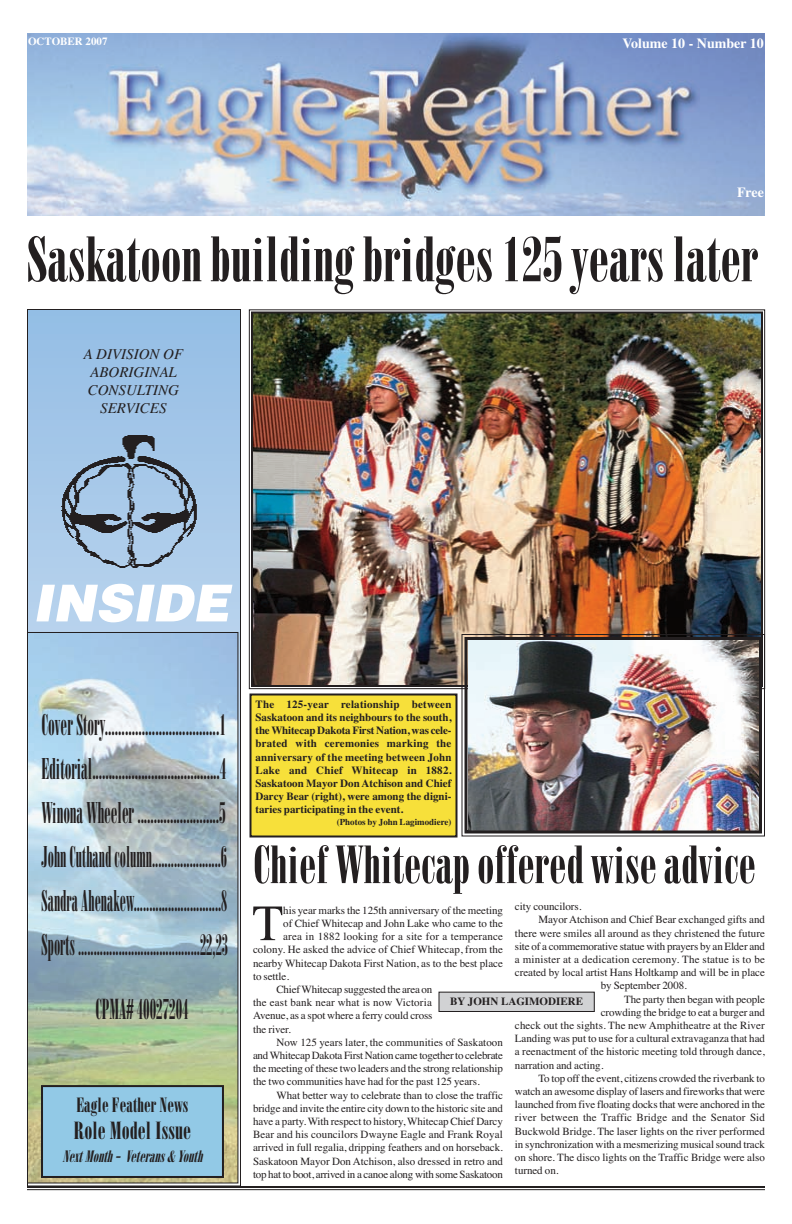
<style>
.page{position:relative;width:792px;height:1224px;background:#fff}
.page>*{position:absolute;margin:0;border:0;box-sizing:border-box;transform-origin:0 0}
.t1{font:62px "Bodoni Poster Compressed";color:#231f20}
.t2{font:52px "Bodoni Poster Compressed";color:#231f20}
.t3{font:italic 900 51px "Helvetica";letter-spacing:.005em;color:#fff}
.t4{font:50.8px "Times";color:#231f20}
.t5{font:29px/44px "Bodoni Poster Compressed";color:#231f20;text-align:justify;scale:.7 1}
.t6{font:28px "Bodoni Poster Compressed";color:#231f20;scale:.7 1}
.t7{font:24px "Bodoni Poster Compressed";color:#231f20}
.t8{font:20px "Bodoni Poster Compressed";color:#231f20}
.t9{font:italic 16px "Bodoni Poster Compressed";color:#231f20}
.t10{font:italic 15px/18px "Times";color:#231f20;text-align:center}
.t11{font:700 14px "Times";color:#fff}
.t12{font:11px "Times";letter-spacing:-.005em;color:#231f20}
.t13{font:700 11px/13.2px "Times";color:#231f20;text-align:justify}
.t14{font:11px "Times";letter-spacing:.015em;color:#231f20}
.t15{font:700 11px "Times";color:#fff}
.t16{font:700 9px "Times";color:#231f20}
</style>
<div class="page">
<hr style="left:27px;top:1186px;width:738px;height:2px;background:#231f20">
<hr style="left:27px;top:1189px;width:738px;height:1px;background:#231f20">
<img style="left:27px;top:33px;width:738px;height:183px">
<svg style="left:29px;top:311px;width:210px;height:873px"></svg>
<img style="left:29px;top:634px;width:207px;height:548px">
<div style="left:27px;top:632px;width:211px;height:552px;border:1px solid #231f20"></div>
<div style="left:42px;top:1086px;width:181px;height:91px;background:#92c9e6"></div>
<div style="left:41px;top:1085px;width:183px;height:93px;border:2px solid #231f20"></div>
<img style="left:50px;top:430px;width:167px;height:146px">
<div style="left:439px;top:992px;width:155px;height:20px;background:#d1d2d4"></div>
<div style="left:438px;top:992px;width:157px;height:20px;border:1px solid #231f20"></div>
<img style="left:254px;top:315px;width:506px;height:369px">
<div style="left:251px;top:312px;width:512px;height:375px;border:2px solid #231f20"></div>
<div style="left:250px;top:694px;width:206px;height:142px;background:#f7e03a"></div>
<div style="left:250px;top:694px;width:208px;height:144px;border:2px solid #231f20"></div>
<img style="left:468px;top:641px;width:290px;height:189px">
<div style="left:462px;top:634px;width:303px;height:202px;border:1px solid #231f20"></div>
<div style="left:464px;top:637px;width:298px;height:197px;border:3px solid #231f20"></div>
<p class="t15" style="left:28px;top:35px;width:81px">OCTOBER 2007</p>
<p class="t11" style="left:622px;top:34px;width:143px">Volume 10 - Number 10</p>
<p class="t11" style="left:737px;top:184px;width:28px">Free</p>
<h1 class="t1" style="left:27px;top:236px;width:733px">Saskatoon building bridges 125 years later</h1>
<h3 class="t10" style="left:84px;top:345px;width:101px">A DIVISION OF<br>ABORIGINAL<br>CONSULTING<br>SERVICES</h3>
<h3 class="t3" style="left:33px;top:574px;width:198px">INSIDE</h3>
<p class="t5" style="left:41px;top:705px;width:268px">Cover Story..................................1<br>Editorial.......................................4<br>Winona Wheeler .........................5<br>John Cuthand column......................6<br>Sandra Ahenakew............................8<br>Sports .......................................22,23</p>
<h3 class="t6" style="left:95px;top:999px;width:135px">CPMA# 40027204</h3>
<h3 class="t8" style="left:77px;top:1098px;width:113px">Eagle Feather News</h3>
<h3 class="t7" style="left:74px;top:1122px;width:119px">Role Model Issue</h3>
<h3 class="t9" style="left:63px;top:1150px;width:144px">Next Month - Veterans &amp; Youth</h3>
<p class="t13" style="left:256px;top:697px;width:198px">The 125-year relationship between Saskatoon and its neighbours to the south, the Whitecap Dakota First Nation, was cele&shy;brated with ceremonies marking the anniversary of the meeting between John Lake and Chief Whitecap in 1882.<br>Saskatoon Mayor Don Atchison and Chief Darcy Bear (right), were among the digni&shy;taries participating in the event.</p>
<p class="t16" style="left:337px;top:817px;width:116px">(Photos by John Lagimodiere)</p>
<h2 class="t2" style="left:253px;top:846px;width:504px">Chief Whitecap offered wise advice</h2>
<p class="t12" style="left:515px;top:900px;width:68px">city councilors.</p>
<p class="t12" style="left:538px;top:913px;width:228px">Mayor Atchison and Chief Bear exchanged gifts and</p>
<p class="t12" style="left:515px;top:926px;width:251px">there were smiles all around as they christened the future</p>
<p class="t12" style="left:515px;top:940px;width:251px">site of a commemorative statue with prayers by an Elder and</p>
<p class="t14" style="left:515px;top:953px;width:251px">a minister at a dedication ceremony. The statue is to be</p>
<p class="t12" style="left:515px;top:966px;width:252px">created by local artist Hans Holtkamp and will be in place</p>
<p class="t12" style="left:601px;top:979px;width:88px">by September 2008.</p>
<p class="t12" style="left:624px;top:992px;width:142px">The party then began with people</p>
<p class="t12" style="left:601px;top:1006px;width:166px">crowding the bridge to eat a burger and</p>
<p class="t12" style="left:515px;top:1019px;width:251px">check out the sights. The new Amphitheatre at the River</p>
<p class="t12" style="left:515px;top:1032px;width:252px">Landing was put to use for a cultural extravaganza that had</p>
<p class="t12" style="left:515px;top:1045px;width:251px">a reenactment of the historic meeting told through dance,</p>
<p class="t12" style="left:515px;top:1058px;width:90px">narration and acting.</p>
<p class="t12" style="left:538px;top:1072px;width:228px">To top off the event, citizens crowded the riverbank to</p>
<p class="t12" style="left:515px;top:1085px;width:251px">watch an awesome display of lasers and fireworks that were</p>
<p class="t12" style="left:515px;top:1098px;width:252px">launched from five floating docks that were anchored in the</p>
<p class="t14" style="left:515px;top:1111px;width:252px">river between the Traffic Bridge and the Senator Sid</p>
<p class="t12" style="left:515px;top:1124px;width:251px">Buckwold Bridge. The laser lights on the river performed</p>
<p class="t12" style="left:515px;top:1138px;width:251px">in synchronization with a mesmerizing musical sound track</p>
<p class="t12" style="left:515px;top:1151px;width:252px">on shore. The disco lights on the Traffic Bridge were also</p>
<p class="t12" style="left:515px;top:1164px;width:45px">turned on.</p>
<h3 class="t4" style="left:252px;top:893px;width:33px">T</h3>
<p class="t12" style="left:283px;top:904px;width:221px">his year marks the 125th anniversary of the meeting</p>
<p class="t12" style="left:283px;top:917px;width:221px">of Chief Whitecap and John Lake who came to the</p>
<p class="t14" style="left:283px;top:930px;width:221px">area in 1882 looking for a site for a temperance</p>
<p class="t12" style="left:253px;top:943px;width:251px">colony. He asked the advice of Chief Whitecap, from the</p>
<p class="t12" style="left:253px;top:956px;width:251px">nearby Whitecap Dakota First Nation, as to the best place</p>
<p class="t12" style="left:253px;top:970px;width:38px">to settle.</p>
<p class="t12" style="left:276px;top:983px;width:158px">Chief Whitecap suggested the area on</p>
<p class="t14" style="left:253px;top:996px;width:180px">the east bank near what is now Victoria</p>
<p class="t12" style="left:253px;top:1009px;width:181px">Avenue, as a spot where a ferry could cross</p>
<p class="t12" style="left:253px;top:1022px;width:40px">the river.</p>
<p class="t12" style="left:276px;top:1036px;width:228px">Now 125 years later, the communities of Saskatoon</p>
<p class="t12" style="left:253px;top:1049px;width:252px">and Whitecap Dakota First Nation came together to celebrate</p>
<p class="t12" style="left:253px;top:1062px;width:252px">the meeting of these two leaders and the strong relationship</p>
<p class="t12" style="left:253px;top:1075px;width:228px">the two communities have had for the past 125 years.</p>
<p class="t12" style="left:276px;top:1088px;width:228px">What better way to celebrate than to close the traffic</p>
<p class="t12" style="left:253px;top:1102px;width:252px">bridge and invite the entire city down to the historic site and</p>
<p class="t12" style="left:253px;top:1115px;width:251px">have a party. With respect to history, Whitecap Chief Darcy</p>
<p class="t12" style="left:253px;top:1128px;width:251px">Bear and his councilors Dwayne Eagle and Frank Royal</p>
<p class="t12" style="left:253px;top:1141px;width:252px">arrived in full regalia, dripping feathers and on horseback.</p>
<p class="t12" style="left:253px;top:1154px;width:251px">Saskatoon Mayor Don Atchison, also dressed in retro and</p>
<p class="t12" style="left:253px;top:1168px;width:251px">top hat to boot, arrived in a canoe along with some Saskatoon</p>
<p class="t13" style="left:450px;top:994px;width:134px">BY JOHN LAGIMODIERE</p>
</div>
